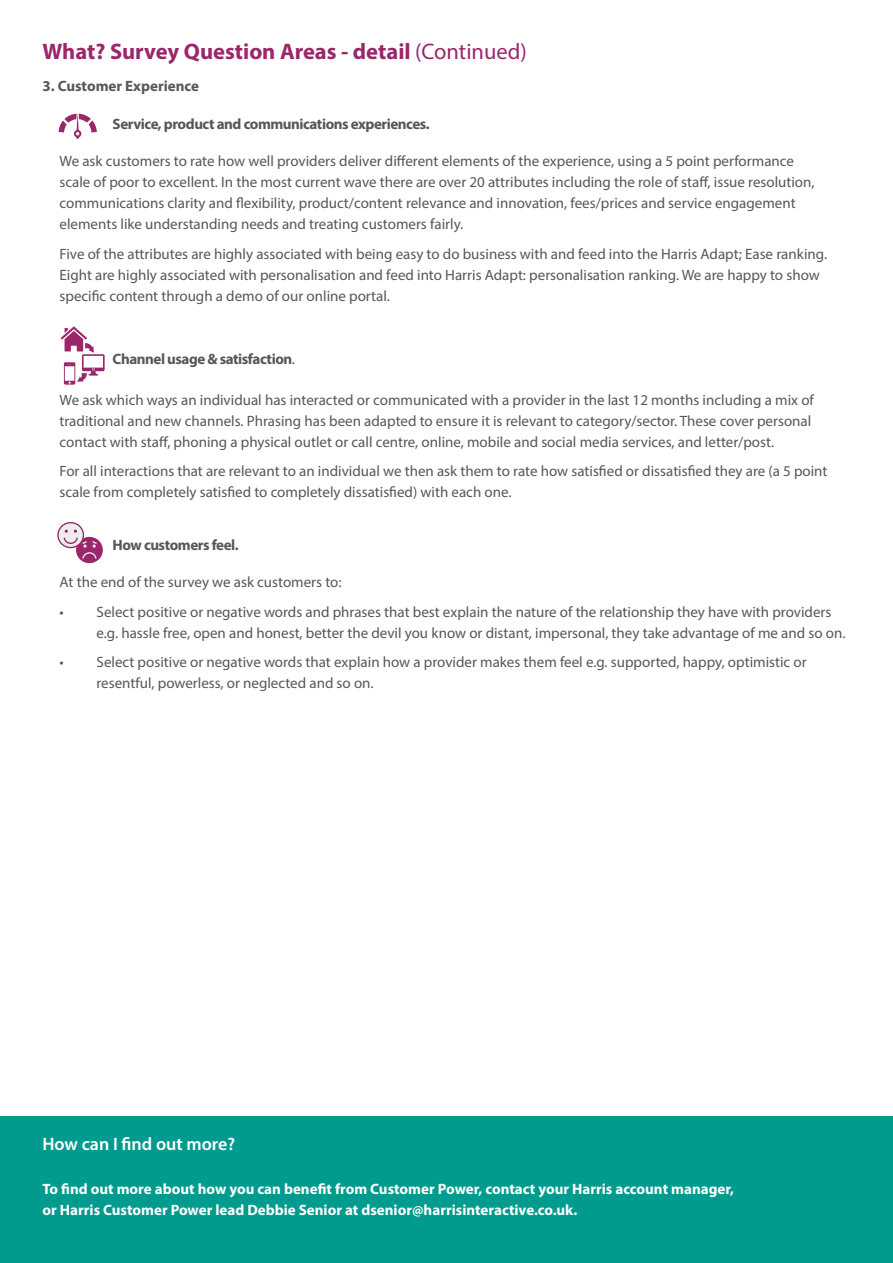
<style>
.page{position:relative;width:893px;height:1263px;background:#fff}
.page>*{position:absolute;margin:0;border:0;box-sizing:border-box;transform-origin:0 0}
.t1{font:700 22.5px "Myriad Pro";color:#9b266a}
.t2{font:600 18px "Myriad Pro";color:#fff}
.t3{font:15px/21px "Myriad Pro";color:#575756}
.t4{font:700 15px/21px "Myriad Pro";color:#fff}
.t5{font:700 15px "Myriad Pro";letter-spacing:-.03em;color:#575756}
.t6{font:700 15px "Myriad Pro";color:#575756}
.s1{font-weight:400}
</style>
<div class="page">
<div style="left:0;top:1116px;width:893px;height:147px;background:#009b8f"></div>
<svg style="left:59px;top:113px;width:38px;height:26px"></svg>
<div style="left:77px;top:538px;width:25px;height:24px;background:#9b266a;border-radius:50%"></div>
<div style="left:76px;top:537px;width:27px;height:26px;border:1px solid #9b266a;border-radius:50%"></div>
<svg style="left:58px;top:523px;width:25px;height:24px"></svg>
<div style="left:57px;top:522px;width:27px;height:26px;border:1px solid #9b266a;border-radius:50%"></div>
<svg style="left:63px;top:530px;width:35px;height:30px"></svg>
<svg style="left:61px;top:326px;width:44px;height:59px"></svg>
<h1 class="t1" style="left:43px;top:37px;width:486px">What? Survey Question Areas - detail <span class="s1">(Continued)</span></h1>
<p class="t6" style="left:43px;top:76px;width:158px">3. Customer Experience</p>
<p class="t5" style="left:113px;top:114px;width:319px">Service, product and communications experiences.</p>
<p class="t3" style="left:60px;top:151px;width:757px">We ask customers to rate how well providers deliver different elements of the experience, using a 5 point performance scale of poor to excellent. In the most current wave there are over 20 attributes including the role of staff, issue resolution, communications clarity and flexibility, product/content relevance and innovation, fees/prices and service engagement elements like understanding needs and treating customers fairly.</p>
<p class="t3" style="left:60px;top:243px;width:769px">Five of the attributes are highly associated with being easy to do business with and feed into the Harris Adapt; Ease ranking.<br>Eight are highly associated with personalisation and feed into Harris Adapt: personalisation ranking. We are happy to show specific content through a demo of our online portal.</p>
<p class="t5" style="left:113px;top:349px;width:184px">Channel usage &amp; satisfaction<span class="s1">.</span></p>
<p class="t3" style="left:60px;top:389px;width:756px">We ask which ways an individual has interacted or communicated with a provider in the last 12 months including a mix of traditional and new channels. Phrasing has been adapted to ensure it is relevant to category/sector. These cover personal contact with staff, phoning a physical outlet or call centre, online, mobile and social media services, and letter/post.</p>
<p class="t3" style="left:60px;top:460px;width:769px">For all interactions that are relevant to an individual we then ask them to rate how satisfied or dissatisfied they are (a 5 point scale from completely satisfied to completely dissatisfied) with each one.</p>
<p class="t5" style="left:113px;top:535px;width:127px">How customers feel.</p>
<p class="t3" style="left:60px;top:571px;width:283px">At the end of the survey we ask customers to:</p>
<p class="t3" style="left:97px;top:601px;width:750px;text-indent:-37px">• Select positive or negative words and phrases that best explain the nature of the relationship they have with providers e.g. hassle free, open and honest, better the devil you know or distant, impersonal, they take advantage of me and so on.</p>
<p class="t3" style="left:97px;top:651px;width:712px;text-indent:-37px">• Select positive or negative words that explain how a provider makes them feel e.g. supported, happy, optimistic or resentful, powerless, or neglected and so on.</p>
<p class="t2" style="left:43px;top:1133px;width:194px">How can I find out more?</p>
<p class="t4" style="left:43px;top:1178px;width:693px">To find out more about how you can benefit from Customer Power, contact your Harris account manager, or Harris Customer Power lead Debbie Senior at dsenior@harrisinteractive.co.uk.</p>
</div>
